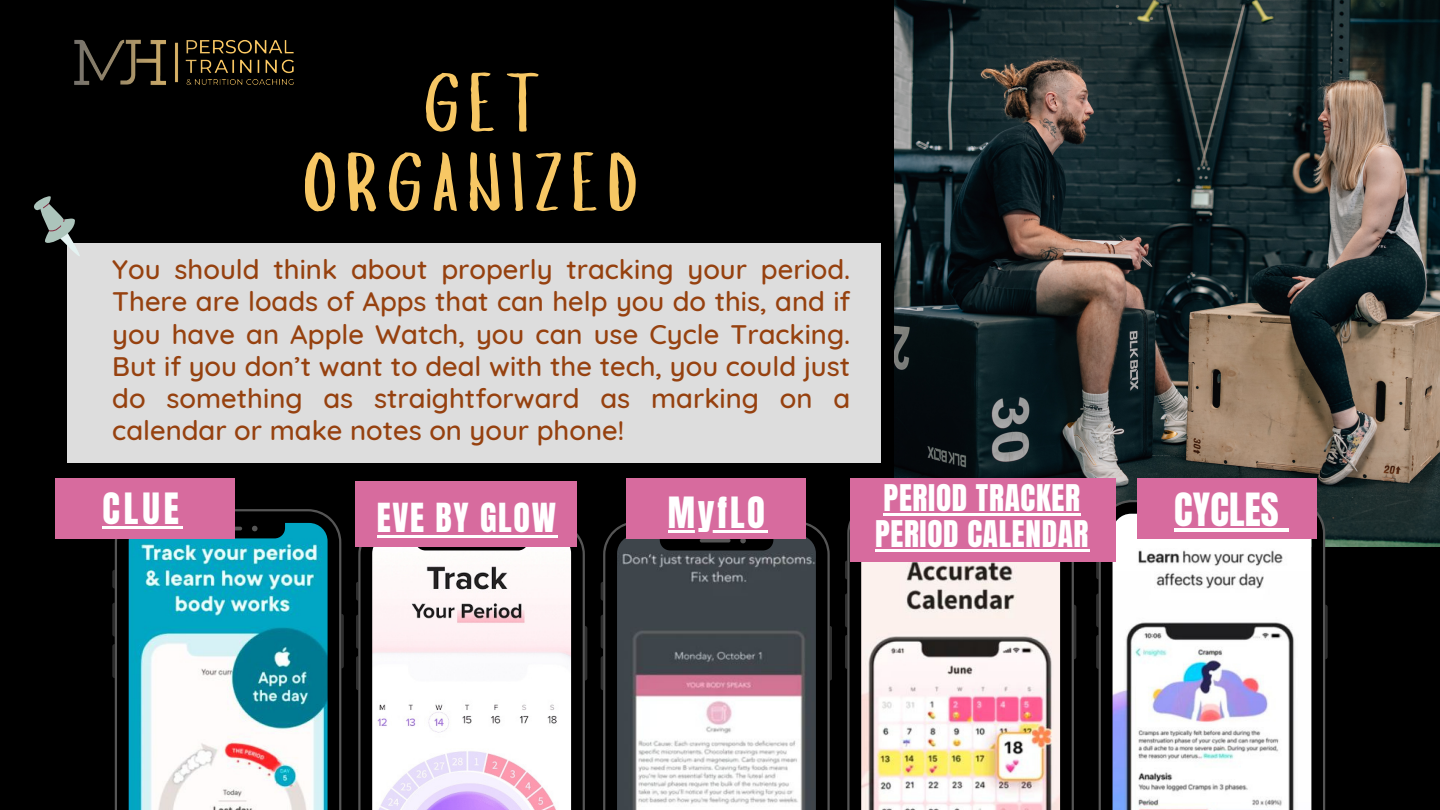
<style>
.page{position:relative;width:1440px;height:810px;background:#000}
.page>*{position:absolute;margin:0;border:0;box-sizing:border-box;transform-origin:0 0}
.t1{font:80px "Slopes";letter-spacing:.1em;color:#f7c764}
.t2{font:38.9px "Anton";letter-spacing:.005em;color:#fff}
.t3{font:36.7px "Anton";color:#fff}
.t4{font:36.6px "Anton";letter-spacing:.07em;color:#fff}
.t5{font:34.1px "Anton";letter-spacing:.05em;color:#fff}
.t6{font:31.3px "Anton";letter-spacing:.02em;color:#fff}
.t7{font:500 27.4px/32.2px "Quicksand";color:#96410f;text-align:justify}
</style>
<div class="page">
<img style="left:894px;top:0;width:546px;height:547px">
<svg style="left:112px;top:570px;width:3px;height:19px"></svg>
<svg style="left:112px;top:603px;width:3px;height:34px"></svg>
<svg style="left:112px;top:644px;width:3px;height:34px"></svg>
<svg style="left:341px;top:614px;width:3px;height:55px"></svg>
<svg style="left:115px;top:509px;width:226px;height:301px"></svg>
<svg style="left:356px;top:582px;width:2px;height:19px"></svg>
<svg style="left:356px;top:615px;width:2px;height:34px"></svg>
<svg style="left:356px;top:656px;width:2px;height:34px"></svg>
<svg style="left:585px;top:626px;width:2px;height:55px"></svg>
<svg style="left:358px;top:533px;width:227px;height:277px;fill:#fef7fa"></svg>
<svg style="left:601px;top:582px;width:2px;height:19px"></svg>
<svg style="left:601px;top:615px;width:2px;height:34px"></svg>
<svg style="left:601px;top:656px;width:2px;height:34px"></svg>
<svg style="left:830px;top:626px;width:2px;height:55px"></svg>
<svg style="left:603px;top:521px;width:227px;height:289px"></svg>
<svg style="left:845px;top:561px;width:2px;height:18px"></svg>
<svg style="left:845px;top:593px;width:2px;height:34px"></svg>
<svg style="left:845px;top:635px;width:2px;height:34px"></svg>
<svg style="left:1074px;top:605px;width:2px;height:54px"></svg>
<svg style="left:847px;top:521px;width:227px;height:289px"></svg>
<svg style="left:1096px;top:562px;width:3px;height:17px"></svg>
<svg style="left:1096px;top:593px;width:3px;height:34px"></svg>
<svg style="left:1096px;top:635px;width:3px;height:34px"></svg>
<svg style="left:1325px;top:605px;width:3px;height:54px"></svg>
<svg style="left:1099px;top:500px;width:226px;height:310px;fill:#fdfdfd"></svg>
<div style="left:68px;top:244px;width:813px;height:219px;background:#ddd"></div>
<svg style="left:34px;top:196px;width:47px;height:62px"></svg>
<div style="left:56px;top:478px;width:179px;height:61px;background:#d76b9e"></div>
<div style="left:356px;top:481px;width:221px;height:66px;background:#d76b9e"></div>
<div style="left:627px;top:478px;width:179px;height:61px;background:#d76b9e"></div>
<div style="left:850px;top:478px;width:265px;height:84px;background:#d76b9e"></div>
<div style="left:1137px;top:478px;width:179px;height:61px;background:#d76b9e"></div>
<img style="left:74px;top:39px;width:220px;height:46px">
<hr style="left:103px;top:526px;width:80px;height:3px;background:#fff">
<hr style="left:377px;top:535px;width:181px;height:3px;background:#fff">
<hr style="left:668px;top:530px;width:99px;height:3px;background:#fff">
<hr style="left:884px;top:513px;width:197px;height:3px;background:#fff">
<hr style="left:875px;top:549px;width:214px;height:3px;background:#fff">
<hr style="left:1174px;top:528px;width:105px;height:4px;background:#fff">
<svg style="left:1279px;top:528px;width:9px;height:4px"></svg>
<p class="t1" style="left:424px;top:72px;width:119px">GET</p>
<p class="t1" style="left:302px;top:151px;width:337px">ORGANIZED</p>
<p class="t7" style="left:112px;top:253px;width:740px">You should think about properly tracking your period.<br>There are loads of Apps that can help you do this, and if you have an Apple Watch, you can use Cycle Tracking.<br>But if you don’t want to deal with the tech, you could just do something as straightforward as marking on a calendar or make notes on your phone!</p>
<p class="t3" style="left:103px;top:482px;width:78px">CLUE</p>
<p class="t5" style="left:377px;top:494px;width:181px">EVE BY GLOW</p>
<p class="t4" style="left:668px;top:486px;width:98px">MyfLO</p>
<p class="t6" style="left:884px;top:475px;width:198px">PERIOD TRACKER</p>
<p class="t6" style="left:875px;top:511px;width:215px">PERIOD CALENDAR</p>
<p class="t2" style="left:1174px;top:481px;width:106px">CYCLES</p>
</div>
